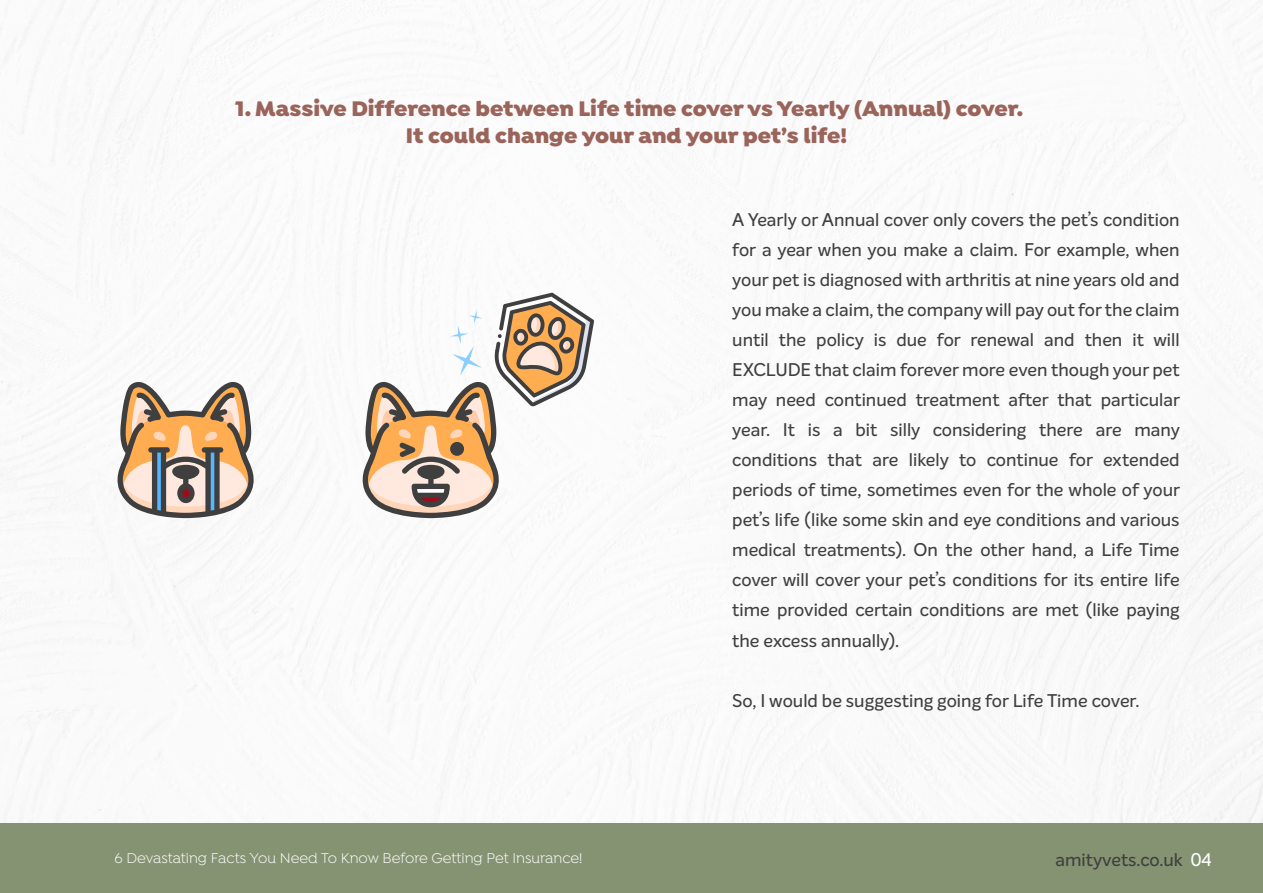
<style>
.page{position:relative;width:1263px;height:893px;background:#fff}
.page>*{position:absolute;margin:0;border:0;box-sizing:border-box;transform-origin:0 0}
.t1{font:900 22.5px/27px "Isidora";color:#9a645b;text-align:center}
.t2{font:500 18px/30px "Intelo Alt";color:#3f3f3f;text-align:justify}
.t3{font:15px "Isidora";color:#fff}
.s1{color:#fff}
</style>
<div class="page">
<svg style="left:111px;top:379px;width:149px;height:139px"></svg>
<svg style="left:356px;top:293px;width:238px;height:225px"></svg>
<div style="left:0;top:824px;width:1263px;height:69px;background:#859372"></div>
<p class="t1" style="left:235px;top:95px;width:790px">1. Massive Difference between Life time cover vs Yearly (Annual) cover.<br>It could change your and your pet’s life!</p>
<p class="t2" style="left:732px;top:205px;width:449px">A Yearly or Annual cover only covers the pet’s condition for a year when you make a claim. For example, when your pet is diagnosed with arthritis at nine years old and you make a claim, the company will pay out for the claim until the policy is due for renewal and then it will EXCLUDE that claim forever more even though your pet may need continued treatment after that particular year. It is a bit silly considering there are many conditions that are likely to continue for extended periods of time, sometimes even for the whole of your pet’s life (like some skin and eye conditions and various medical treatments). On the other hand, a Life Time cover will cover your pet’s conditions for its entire life time provided certain conditions are met (like paying the excess annually).</p>
<p class="t2" style="left:732px;top:685px;width:409px">So, I would be suggesting going for Life Time cover.</p>
<p class="t3" style="left:114px;top:849px;width:469px">6 Devastating Facts You Need To Know Before Getting Pet Insurance!</p>
<p class="t2" style="left:1055px;top:845px;width:158px">amityvets.co.uk <span class="s1">04</span></p>
</div>
